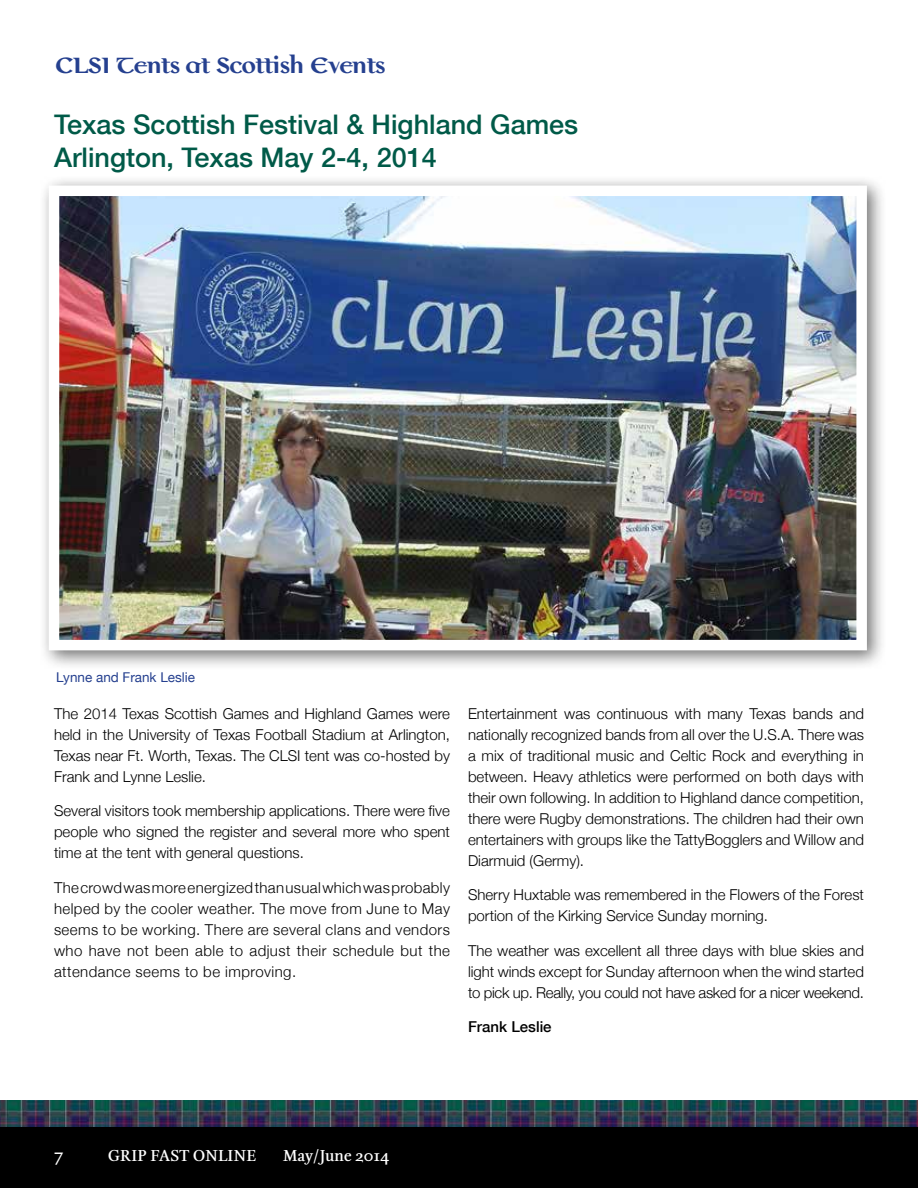
<style>
.page{position:relative;width:918px;height:1188px;background:#fff}
.page>*{position:absolute;margin:0;border:0;box-sizing:border-box;transform-origin:0 0}
.t1{font:500 27px/33px "Helvetica Neue";color:#005a48}
.t2{font:700 27px "Colmcille MT Std";letter-spacing:-.04em;color:#25408f}
.t3{font:700 18px "Esta";color:#fff}
.t4{font:700 16.5px "Esta";letter-spacing:.02em;color:#fff}
.t5{font:700 16.5px "Esta";color:#fff}
.t6{font:300 15px/21px "Helvetica Neue";color:#000;text-align:justify}
.t7{font:500 15px "Helvetica Neue";color:#000}
.t8{font:13.5px "Helvetica Neue";color:#25408f}
</style>
<div class="page">
<img style="left:0;top:1101px;width:918px;height:23px">
<div style="left:0;top:1124px;width:918px;height:64px;background:#000;opacity:.75"></div>
<div style="left:0;top:1128px;width:918px;height:60px;background:#000"></div>
<div style="left:38px;top:175px;width:849px;height:495px;background:#000;opacity:.55"></div>
<img style="left:60px;top:197px;width:796px;height:442px">
<h1 class="t2" style="left:54px;top:52px;width:333px">CLSI Tents at Scottish Events</h1>
<h1 class="t1" style="left:54px;top:107px;width:526px">Texas Scottish Festival &amp; Highland Games<br>Arlington, Texas May 2-4, 2014</h1>
<p class="t8" style="left:56px;top:670px;width:140px">Lynne and Frank Leslie</p>
<p class="t6" style="left:54px;top:703px;width:397px">The 2014 Texas Scottish Games and Highland Games were held in the University of Texas Football Stadium at Arlington, Texas near Ft. Worth, Texas. The CLSI tent was co-hosted by Frank and Lynne Leslie.</p>
<p class="t6" style="left:54px;top:800px;width:398px">Several visitors took membership applications. There were five people who signed the register and several more who spent time at the tent with general questions.</p>
<p class="t6" style="left:54px;top:877px;width:398px">The crowd was more energized than usual which was probably helped by the cooler weather. The move from June to May seems to be working. There are several clans and vendors who have not been able to adjust their schedule but the attendance seems to be improving.</p>
<p class="t6" style="left:468px;top:703px;width:398px">Entertainment was continuous with many Texas bands and nationally recognized bands from all over the U.S.A. There was a mix of traditional music and Celtic Rock and everything in between. Heavy athletics were performed on both days with their own following. In addition to Highland dance competition, there were Rugby demonstrations. The children had their own entertainers with groups like the TattyBogglers and Willow and Diarmuid (Germy).</p>
<p class="t6" style="left:468px;top:884px;width:398px">Sherry Huxtable was remembered in the Flowers of the Forest portion of the Kirking Service Sunday morning.</p>
<p class="t6" style="left:468px;top:940px;width:398px">The weather was excellent all three days with blue skies and light winds except for Sunday afternoon when the wind started to pick up. Really, you could not have asked for a nicer weekend.</p>
<p class="t7" style="left:468px;top:1018px;width:85px">Frank Leslie</p>
<p class="t3" style="left:54px;top:1144px;width:10px">7</p>
<p class="t4" style="left:108px;top:1146px;width:150px">GRIP FAST ONLINE</p>
<p class="t5" style="left:283px;top:1146px;width:107px">May/June 2014</p>
</div>
